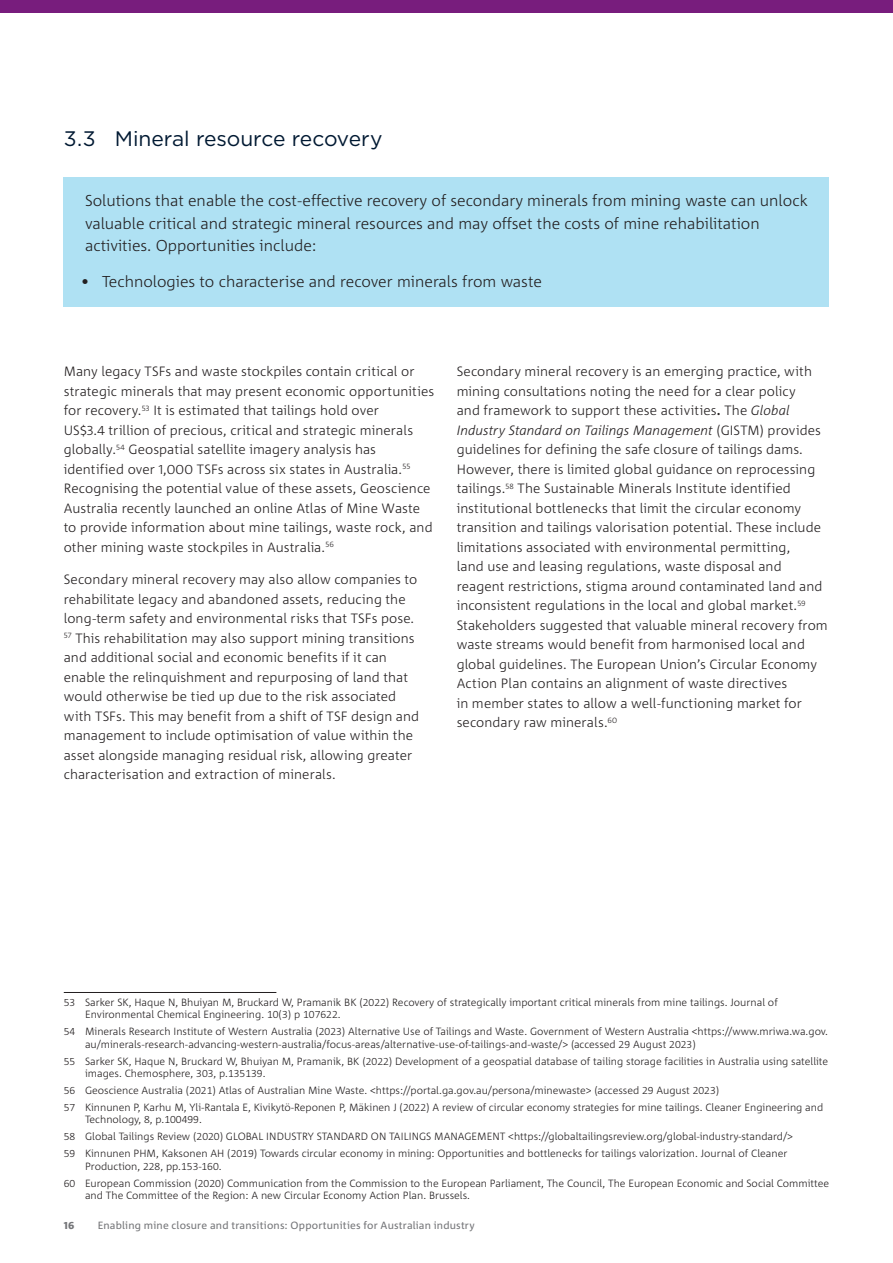
<style>
.page{position:relative;width:893px;height:1263px;background:#fff}
.page>*{position:absolute;margin:0;border:0;box-sizing:border-box;transform-origin:0 0}
.H2_Heading_numbered{font:21px "Gotham";letter-spacing:-.005em;color:#001932}
.Boxed_text_blue{font:300 15.75px/22.5px "Corpid C1";color:#231f20}
.Body_Copy{font:300 13.5px/19.5px "Corpid C1";letter-spacing:.005em;color:#231f20}
.Footnote_second{font:300 10.5px/12.6px "Corpid C1";color:#231f20}
.Footnote{font:300 10.5px/12.6px "Corpid C1";color:#231f20}
.t1{font:10.5px "Corpid C1";letter-spacing:.015em;color:#757679}
.t2{font:800 10.5px "Corpid C1";color:#757679}
.s1{font-weight:700}
.s2{font-style:italic}
</style>
<div class="page">
<div style="left:64px;top:177px;width:765px;height:95px;background:#afe1f3"></div>
<div style="left:64px;top:257px;width:765px;height:50px;background:#afe1f3"></div>
<hr style="left:64px;top:992px;width:212px;height:1px;background:#231f20">
<div style="left:0;top:0;width:893px;height:13px;background:#781d7d"></div>
<h2 class="H2_Heading_numbered" style="left:64px;top:125px;width:320px">3.3 Mineral resource recovery</h2>
<p class="Boxed_text_blue" style="left:85px;top:189px;width:724px">Solutions that enable the cost-effective recovery of secondary minerals from mining waste can unlock valuable critical and strategic mineral resources and may offset the costs of mine rehabilitation activities. Opportunities include:</p>
<p class="Boxed_text_blue" style="left:81px;top:269px;width:463px">• Technologies to characterise and recover minerals from waste</p>
<p class="Body_Copy" style="left:64px;top:361px;width:372px">Many legacy TSFs and waste stockpiles contain critical or strategic minerals that may present economic opportunities for recovery.<sup>53</sup> It is estimated that tailings hold over<br>US$3.4 trillion of precious, critical and strategic minerals globally.<sup>54</sup> Geospatial satellite imagery analysis has identified over 1,000 TSFs across six states in Australia.<sup>55<br></sup>Recognising the potential value of these assets, Geoscience Australia recently launched an online Atlas of Mine Waste to provide information about mine tailings, waste rock, and other mining waste stockpiles in Australia.<sup>56</sup></p>
<p class="Body_Copy" style="left:64px;top:569px;width:357px">Secondary mineral recovery may also allow companies to rehabilitate legacy and abandoned assets, reducing the long-term safety and environmental risks that TSFs pose.<br><sup>57</sup> This rehabilitation may also support mining transitions and additional social and economic benefits if it can enable the relinquishment and repurposing of land that would otherwise be tied up due to the risk associated with TSFs. This may benefit from a shift of TSF design and management to include optimisation of value within the asset alongside managing residual risk, allowing greater characterisation and extraction of minerals.</p>
<p class="Body_Copy" style="left:457px;top:361px;width:373px">Secondary mineral recovery is an emerging practice, with mining consultations noting the need for a clear policy<br>and framework to support these activities<span class="s1">.</span> The <span class="s2">Global Industry Standard on Tailings Management</span> (GISTM) provides guidelines for defining the safe closure of tailings dams.<br>However, there is limited global guidance on reprocessing tailings.<sup>58</sup> The Sustainable Minerals Institute identified institutional bottlenecks that limit the circular economy transition and tailings valorisation potential. These include limitations associated with environmental permitting,<br>land use and leasing regulations, waste disposal and reagent restrictions, stigma around contaminated land and inconsistent regulations in the local and global market.<sup>59<br></sup>Stakeholders suggested that valuable mineral recovery from waste streams would benefit from harmonised local and global guidelines. The European Union’s Circular Economy Action Plan contains an alignment of waste directives<br>in member states to allow a well-functioning market for secondary raw minerals.<sup>60</sup></p>
<p class="Footnote" style="left:85px;top:995px;width:694px;text-indent:-21px">53 Sarker SK, Haque N, Bhuiyan M, Bruckard W, Pramanik BK (2022) Recovery of strategically important critical minerals from mine tailings. Journal of<br>Environmental Chemical Engineering. 10(3) p 107622.</p>
<p class="Footnote_second" style="left:85px;top:1025px;width:744px;text-indent:-21px">54 Minerals Research Institute of Western Australia (2023) Alternative Use of Tailings and Waste. Government of Western Australia &lt;https://www.mriwa.wa.gov. au/minerals-research-advancing-western-australia/focus-areas/alternative-use-of-tailings-and-waste/&gt; (accessed 29 August 2023)</p>
<p class="Footnote_second" style="left:85px;top:1054px;width:745px;text-indent:-21px">55 Sarker SK, Haque N, Bruckard W, Bhuiyan M, Pramanik, BK (2022) Development of a geospatial database of tailing storage facilities in Australia using satellite images. Chemosphere, 303, p.135139.</p>
<p class="Footnote_second" style="left:64px;top:1084px;width:657px">56 Geoscience Australia (2021) Atlas of Australian Mine Waste. &lt;https://portal.ga.gov.au/persona/minewaste&gt; (accessed 29 August 2023)</p>
<p class="Footnote_second" style="left:85px;top:1100px;width:740px;text-indent:-21px">57 Kinnunen P, Karhu M, Yli-Rantala E, Kivikytö-Reponen P, Mäkinen J (2022) A review of circular economy strategies for mine tailings. Cleaner Engineering and<br>Technology, 8, p.100499.</p>
<p class="Footnote_second" style="left:64px;top:1130px;width:731px">58 Global Tailings Review (2020) GLOBAL INDUSTRY STANDARD ON TAILINGS MANAGEMENT &lt;https://globaltailingsreview.org/global-industry-standard/&gt;</p>
<p class="Footnote_second" style="left:85px;top:1147px;width:704px;text-indent:-21px">59 Kinnunen PHM, Kaksonen AH (2019) Towards circular economy in mining: Opportunities and bottlenecks for tailings valorization. Journal of Cleaner<br>Production, 228, pp.153-160.</p>
<p class="Footnote_second" style="left:85px;top:1176px;width:746px;text-indent:-21px">60 European Commission (2020) Communication from the Commission to the European Parliament, The Council, The European Economic and Social Committee and The Committee of the Region: A new Circular Economy Action Plan. Brussels.</p>
<p class="t2" style="left:64px;top:1218px;width:12px">16</p>
<p class="t1" style="left:98px;top:1218px;width:378px">Enabling mine closure and transitions: Opportunities for Australian industry</p>
</div>
